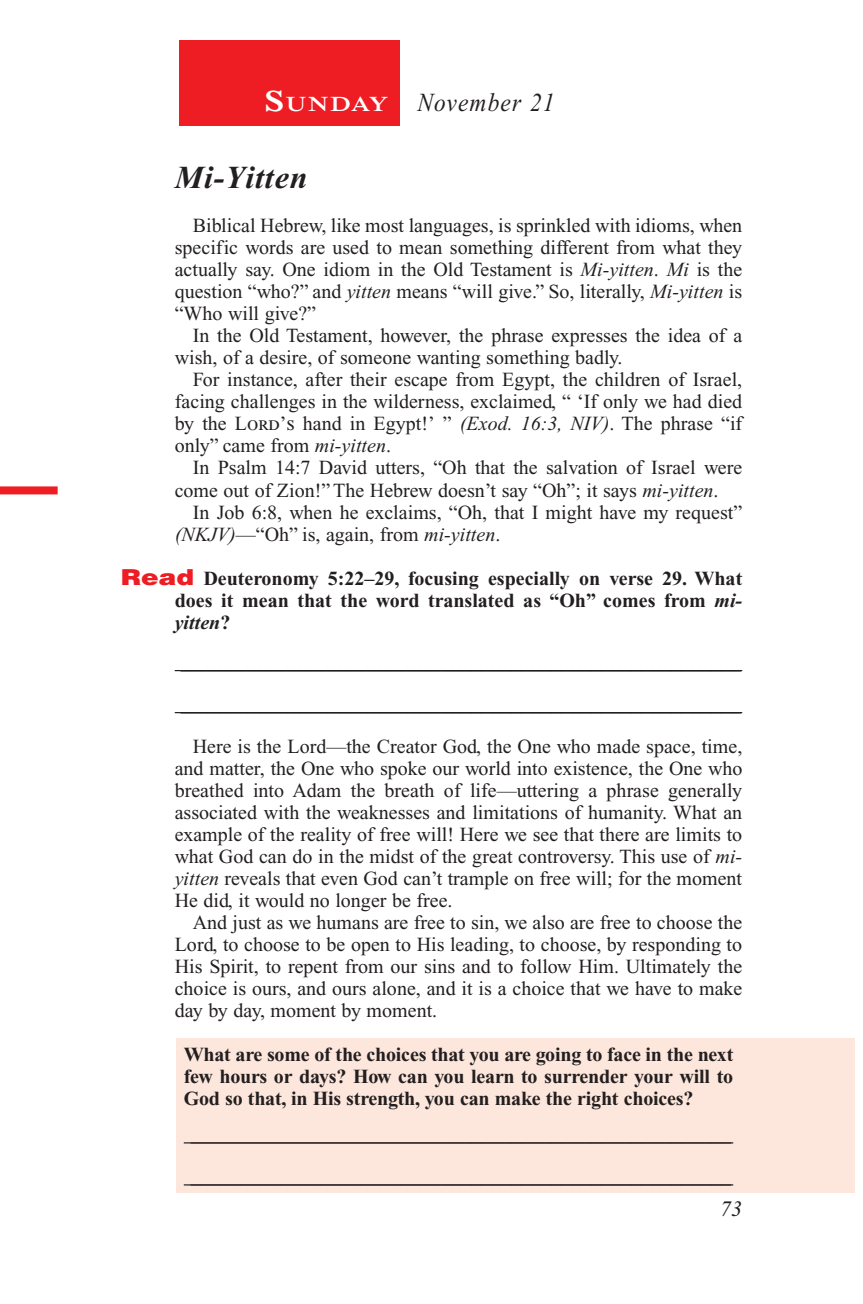
<style>
.page{position:relative;width:863px;height:1304px;background:#fff}
.page>*{position:absolute;margin:0;border:0;box-sizing:border-box;transform-origin:0 0}
.Head{font:italic 700 32px "Times New Roman PS Std";letter-spacing:.025em;color:#231f20}
.Lesson_Dates{font:italic 26px "Times New Roman PS Std";letter-spacing:.05em;color:#231f20;scale:.9 1}
.t1{font:italic 22px "Times New Roman PS Std";color:#231f20}
.Daily_Header{font:600 21px "Times NRMT Std";letter-spacing:.045em;color:#fff;scale:1.1 1}
.Body{font:20px/22px "Times New Roman PS Std";color:#231f20;text-align:justify}
.x-screened_box-text{font:700 20px/22px "Times New Roman PS Std";letter-spacing:-.01em;color:#231f20;text-align:justify}
.Question{font:700 20px/22px "Times New Roman PS Std";color:#231f20;text-align:justify}
.Blank_Lines_In_Scree{font:20px "Times New Roman PS Std";color:#231f20}
.s1{font-size:30px}
.s2{font-style:italic}
.s3{font-family:"Helvetica LT Std";font-weight:900;font-size:22px;color:#ee1d23}
</style>
<div class="page">
<div style="left:180px;top:40px;width:220px;height:85px;background:#ee1d23"></div>
<div style="left:176px;top:1038px;width:678px;height:154px;background:#fde7dc"></div>
<div style="left:0;top:486px;width:58px;height:8px;background:#ee1d23"></div>
<hr style="left:175px;top:670px;width:567px;height:1px;background:#231f20">
<hr style="left:175px;top:712px;width:567px;height:1px;background:#231f20">
<hr style="left:184px;top:1142px;width:549px;height:1px;background:#231f20">
<hr style="left:184px;top:1184px;width:549px;height:1px;background:#231f20">
<p class="Daily_Header" style="left:264px;top:91px;width:114px"><span class="s1">S</span>UNDAY</p>
<p class="Lesson_Dates" style="left:417px;top:88px;width:154px">November 21</p>
<p class="Head" style="left:175px;top:160px;width:134px">Mi-Yitten</p>
<p class="Body" style="left:175px;top:215px;width:569px;text-indent:18px">Biblical Hebrew, like most languages, is sprinkled with idioms, when specific words are used to mean something different from what they actually say. One idiom in the Old Testament is <span class="s2">Mi-yitten</span>. <span class="s2">Mi</span> is the question “who?” and <span class="s2">yitten</span> means “will give.” So, literally, <span class="s2">Mi-yitten</span> is “Who will give?”</p>
<p class="Body" style="left:175px;top:325px;width:569px;text-indent:18px">In the Old Testament, however, the phrase expresses the idea of a wish, of a desire, of someone wanting something badly.</p>
<p class="Body" style="left:175px;top:369px;width:569px;text-indent:18px">For instance, after their escape from Egypt, the children of Israel, facing challenges in the wilderness, exclaimed, “ ‘If only we had died by the Lord’s hand in Egypt!’ ” <span class="s2">(Exod. 16:3, NIV)</span>. The phrase “if only” came from <span class="s2">mi-yitten</span>.</p>
<p class="Body" style="left:175px;top:457px;width:568px;text-indent:18px">In Psalm 14:7 David utters, “Oh that the salvation of Israel were come out of Zion!” The Hebrew doesn’t say “Oh”; it says <span class="s2">mi-yitten</span>.</p>
<p class="Body" style="left:175px;top:501px;width:569px;text-indent:18px">In Job 6:8, when he exclaims, “Oh, that I might have my request” <span class="s2">(NKJV)</span>—“Oh” is, again, from <span class="s2">mi-yitten</span>.</p>
<p class="Question" style="left:175px;top:567px;width:569px;text-indent:-54px"><span class="s3">Read</span> Deuteronomy 5:22–29, focusing especially on verse 29. What does it mean that the word translated as “Oh” comes from <span class="s2">mi&shy;yitten</span>?</p>
<p class="Body" style="left:175px;top:735px;width:569px;text-indent:18px">Here is the Lord—the Creator God, the One who made space, time, and matter, the One who spoke our world into existence, the One who breathed into Adam the breath of life—uttering a phrase generally associated with the weaknesses and limitations of humanity. What an example of the reality of free will! Here we see that there are limits to what God can do in the midst of the great controversy. This use of <span class="s2">mi&shy;yitten</span> reveals that even God can’t trample on free will; for the moment He did, it would no longer be free.</p>
<p class="Body" style="left:175px;top:911px;width:569px;text-indent:18px">And just as we humans are free to sin, we also are free to choose the Lord, to choose to be open to His leading, to choose, by responding to His Spirit, to repent from our sins and to follow Him. Ultimately the choice is ours, and ours alone, and it is a choice that we have to make day by day, moment by moment.</p>
<p class="x-screened_box-text" style="left:184px;top:1043px;width:551px">What are some of the choices that you are going to face in the next few hours or days? How can you learn to surrender your will to God so that, in His strength, you can make the right choices?</p>
<p class="Blank_Lines_In_Scree" style="left:191px;top:1123px;width:542px">______________________________________________________</p>
<p class="Blank_Lines_In_Scree" style="left:191px;top:1165px;width:542px">______________________________________________________</p>
<p class="t1" style="left:720px;top:1196px;width:23px">73</p>
</div>
